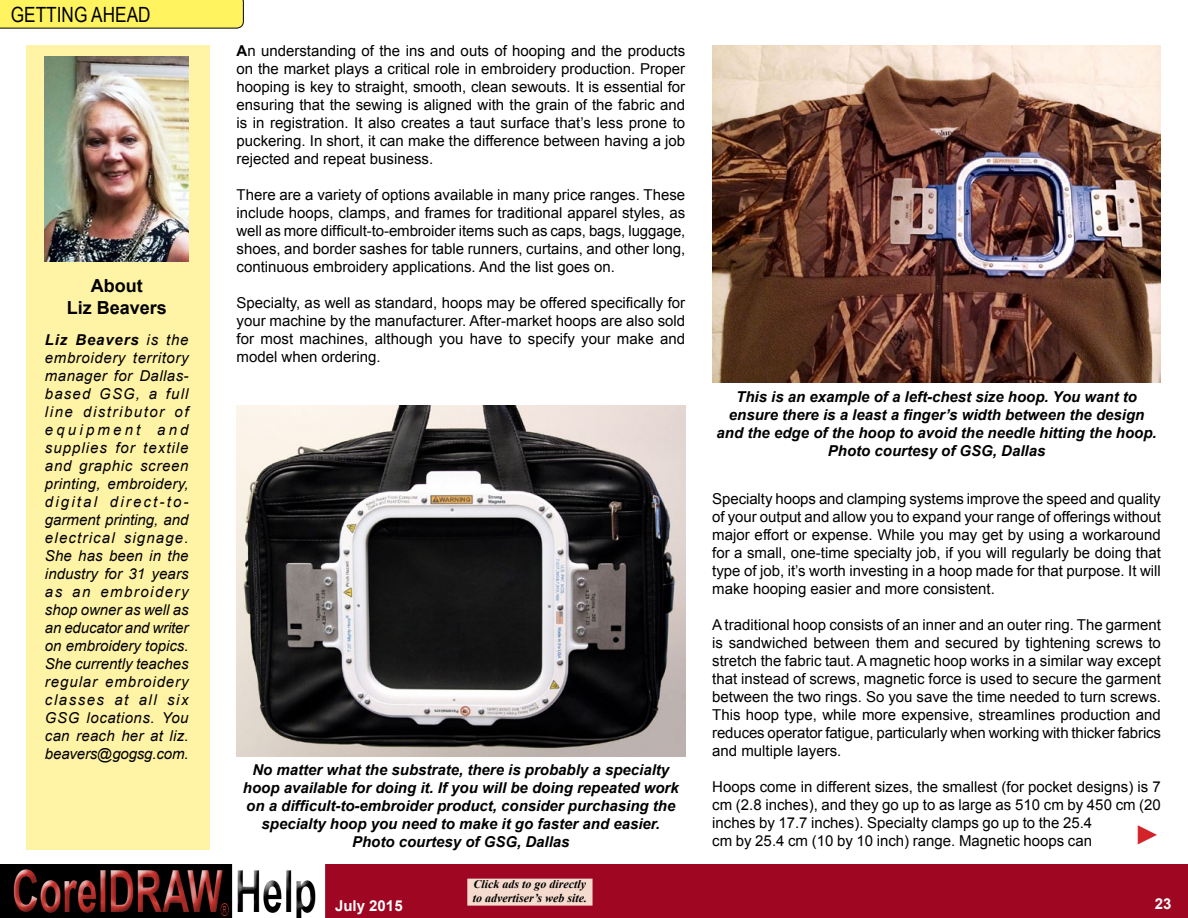
<style>
.page{position:relative;width:1188px;height:918px;background:#fff}
.page>*{position:absolute;margin:0;border:0;box-sizing:border-box;transform-origin:0 0}
.t1{font:700 58.2px "Arial";color:#c3332e;scale:.65 1}
.t2{font:27px "Arial";color:#d2232a}
.t3{font:21px "Arial Narrow";color:#000}
.t4{font:700 18px/21.6px "Arial";color:#000;text-align:center}
.t5{font:700 17.85px "Arial";color:#c3332e;scale:.65 1}
.t6{font:15px/18px "Arial";color:#000;text-align:justify}
.t7{font:italic 15px/18px "Arial";letter-spacing:.015em;color:#000;text-align:justify}
.t8{font:italic 700 15px/18px "Arial";color:#000;text-align:center}
.t9{font:700 15px "Arial";color:#fff}
.t10{font:italic 700 12px "Times New Roman";color:#000}
.s1{font-weight:700}
.s2{color:#000}
</style>
<div class="page">
<div style="left:326px;top:864px;width:862px;height:54px;background:#9e0621"></div>
<div style="left:468px;top:879px;width:124px;height:26px;background:#f5dace"></div>
<div style="left:467px;top:879px;width:126px;height:27px;border:2px solid #f5dace"></div>
<div style="left:230px;top:863px;width:96px;height:55px;background:#000;opacity:.75"></div>
<div style="left:4px;top:860px;width:231px;height:55px;background:#fff;opacity:.75"></div>
<div style="left:11px;top:863px;width:228px;height:55px;background:#000;opacity:.75"></div>
<div style="left:27px;top:45px;width:183px;height:804px;background:#fff3a6"></div>
<div style="left:0;top:0;width:244px;height:28px;background:#fff45f"></div>
<img style="left:45px;top:56px;width:144px;height:205px">
<img style="left:236px;top:406px;width:449px;height:351px">
<img style="left:712px;top:46px;width:449px;height:336px">
<h3 class="t3" style="left:11px;top:-1px;width:94px">GETTING AHEAD</h3>
<p class="t4" style="left:67px;top:276px;width:102px">About<br>Liz Beavers</p>
<p class="t7" style="left:45px;top:331px;width:145px"><span class="s1">Liz Beavers</span> is the embroidery territory manager for Dallas&shy;based GSG, a full line distributor of equipment and supplies for textile and graphic screen printing, embroidery, digital direct-to&shy;garment printing, and electrical signage.<br>She has been in the industry for 31 years as an embroidery shop owner as well as an educator and writer on embroidery topics.<br>She currently teaches regular embroidery classes at all six GSG locations. You can reach her at liz. beavers@gogsg.com.</p>
<p class="t6" style="left:237px;top:42px;width:450px"><span class="s1">A</span>n understanding of the ins and outs of hooping and the products on the market plays a critical role in embroidery production. Proper hooping is key to straight, smooth, clean sewouts. It is essential for ensuring that the sewing is aligned with the grain of the fabric and is in registration. It also creates a taut surface that’s less prone to puckering. In short, it can make the difference between having a job rejected and repeat business.</p>
<p class="t6" style="left:237px;top:186px;width:450px">There are a variety of options available in many price ranges. These include hoops, clamps, and frames for traditional apparel styles, as well as more difficult-to-embroider items such as caps, bags, luggage, shoes, and border sashes for table runners, curtains, and other long, continuous embroidery applications. And the list goes on.</p>
<p class="t6" style="left:237px;top:294px;width:450px">Specialty, as well as standard, hoops may be offered specifically for your machine by the manufacturer. After-market hoops are also sold for most machines, although you have to specify your make and model when ordering.</p>
<p class="t8" style="left:243px;top:762px;width:437px">No matter what the substrate, there is probably a specialty hoop available for doing it. If you will be doing repeated work on a difficult-to-embroider product, consider purchasing the specialty hoop you need to make it go faster and easier.<br>Photo courtesy of GSG, Dallas</p>
<p class="t8" style="left:717px;top:388px;width:442px">This is an example of a left-chest size hoop. You want to ensure there is a least a finger’s width between the design and the edge of the hoop to avoid the needle hitting the hoop.<br>Photo courtesy of GSG, Dallas</p>
<p class="t6" style="left:712px;top:490px;width:450px">Specialty hoops and clamping systems improve the speed and quality of your output and allow you to expand your range of offerings without major effort or expense. While you may get by using a workaround for a small, one-time specialty job, if you will regularly be doing that type of job, it’s worth investing in a hoop made for that purpose. It will make hooping easier and more consistent.</p>
<p class="t6" style="left:712px;top:616px;width:450px">A traditional hoop consists of an inner and an outer ring. The garment is sandwiched between them and secured by tightening screws to stretch the fabric taut. A magnetic hoop works in a similar way except that instead of screws, magnetic force is used to secure the garment between the two rings. So you save the time needed to turn screws.<br>This hoop type, while more expensive, streamlines production and reduces operator fatigue, particularly when working with thicker fabrics and multiple layers.</p>
<p class="t6" style="left:712px;top:778px;width:450px;text-align:left">Hoops come in different sizes, the smallest (for pocket designs) is 7 cm (2.8 inches), and they go up to as large as 510 cm by 450 cm (20 inches by 17.7 inches). Specialty clamps go up to the 25.4<br>cm by 25.4 cm (10 by 10 inch) range. Magnetic hoops can</p>
<h2 class="t2" style="left:1134px;top:816px;width:28px">►</h2>
<h1 class="t1" style="left:12px;top:853px;width:471px">CorelDRAW <span class="s2">Help</span></h1>
<p class="t5" style="left:220px;top:898px;width:15px">®</p>
<p class="t10" style="left:474px;top:876px;width:114px">Click ads to go directly</p>
<p class="t10" style="left:473px;top:889px;width:116px">to advertiser’s web site.</p>
<p class="t9" style="left:335px;top:895px;width:69px">July 2015</p>
<p class="t9" style="left:1155px;top:894px;width:18px">23</p>
</div>
